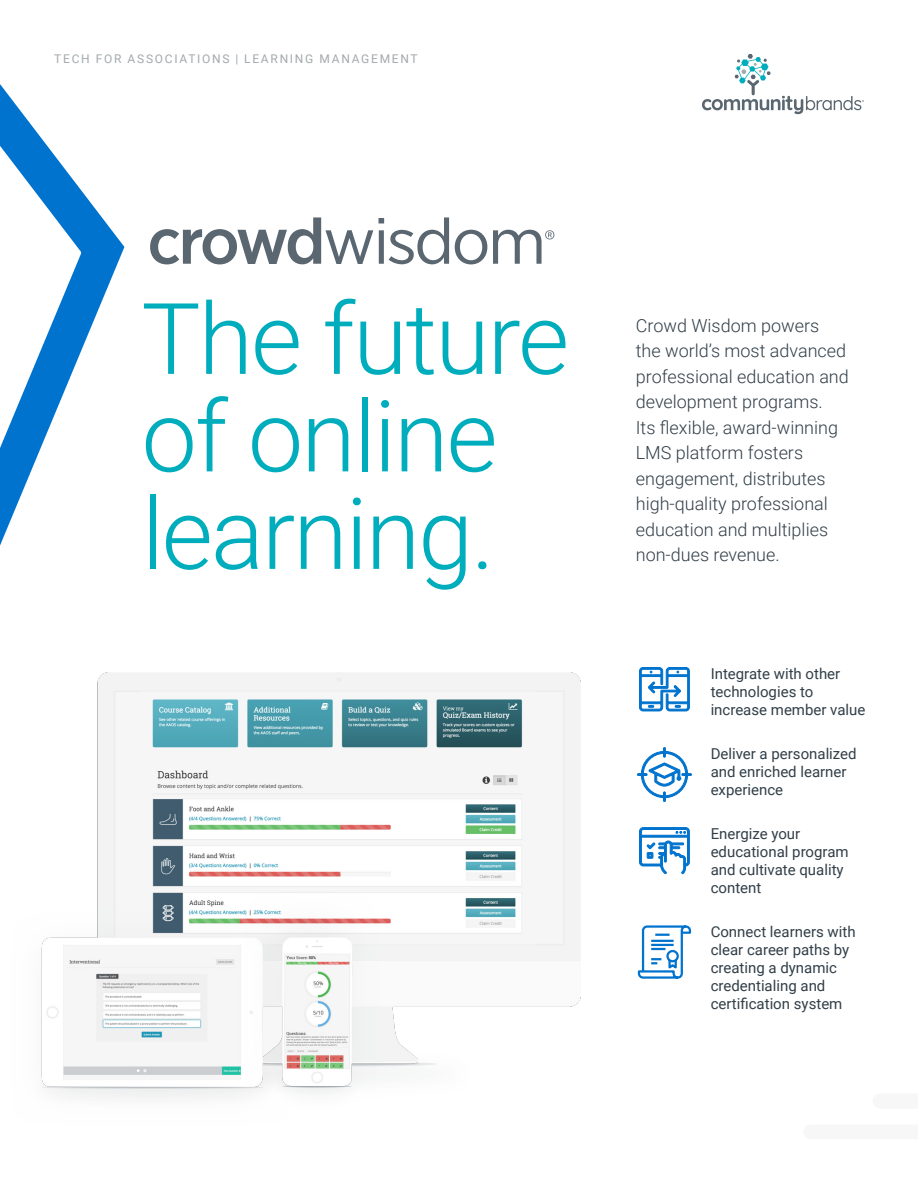
<style>
.page{position:relative;width:918px;height:1188px;background:#fff}
.page>*{position:absolute;margin:0;border:0;box-sizing:border-box;transform-origin:0 0}
.t1{font:300 99px/97.5px "Roboto";letter-spacing:-.02em;color:#00adbc}
.t2{font:300 18px/25.5px "Roboto";color:#313e48}
.t3{font:15px/18px "Roboto";color:#313e48}
.t4{font:12px "Roboto";letter-spacing:.145em;color:#a3a9ad}
</style>
<div class="page">
<svg style="left:702px;top:54px;width:162px;height:60px"></svg>
<img style="left:41px;top:672px;width:539px;height:426px">
<svg style="left:0;top:84px;width:125px;height:462px"></svg>
<div style="left:811px;top:1124px;width:106px;height:15px;background:#f7f7f8"></div>
<div style="left:880px;top:1093px;width:37px;height:16px;background:#f7f7f8"></div>
<svg style="left:150px;top:217px;width:223px;height:47px"></svg>
<svg style="left:379px;top:217px;width:70px;height:47px"></svg>
<svg style="left:455px;top:230px;width:32px;height:34px"></svg>
<svg style="left:493px;top:230px;width:61px;height:34px"></svg>
<svg style="left:637px;top:925px;width:55px;height:54px"></svg>
<svg style="left:637px;top:747px;width:55px;height:55px"></svg>
<svg style="left:639px;top:827px;width:51px;height:47px"></svg>
<svg style="left:639px;top:667px;width:51px;height:44px"></svg>
<p class="t4" style="left:54px;top:50px;width:365px">TECH FOR ASSOCIATIONS | LEARNING MANAGEMENT</p>
<p class="t1" style="left:142px;top:286px;width:429px">The future of online learning.</p>
<p class="t2" style="left:636px;top:312px;width:215px">Crowd Wisdom powers<br>the world’s most advanced professional education and development programs.<br>Its flexible, award-winning<br>LMS platform fosters engagement, distributes high-quality professional education and multiplies non-dues revenue.</p>
<p class="t3" style="left:711px;top:664px;width:156px">Integrate with other technologies to increase member value</p>
<p class="t3" style="left:711px;top:744px;width:148px">Deliver a personalized and enriched learner experience</p>
<p class="t3" style="left:711px;top:824px;width:139px">Energize your educational program and cultivate quality content</p>
<p class="t3" style="left:711px;top:922px;width:146px">Connect learners with clear career paths by creating a dynamic credentialing and certification system</p>
</div>
